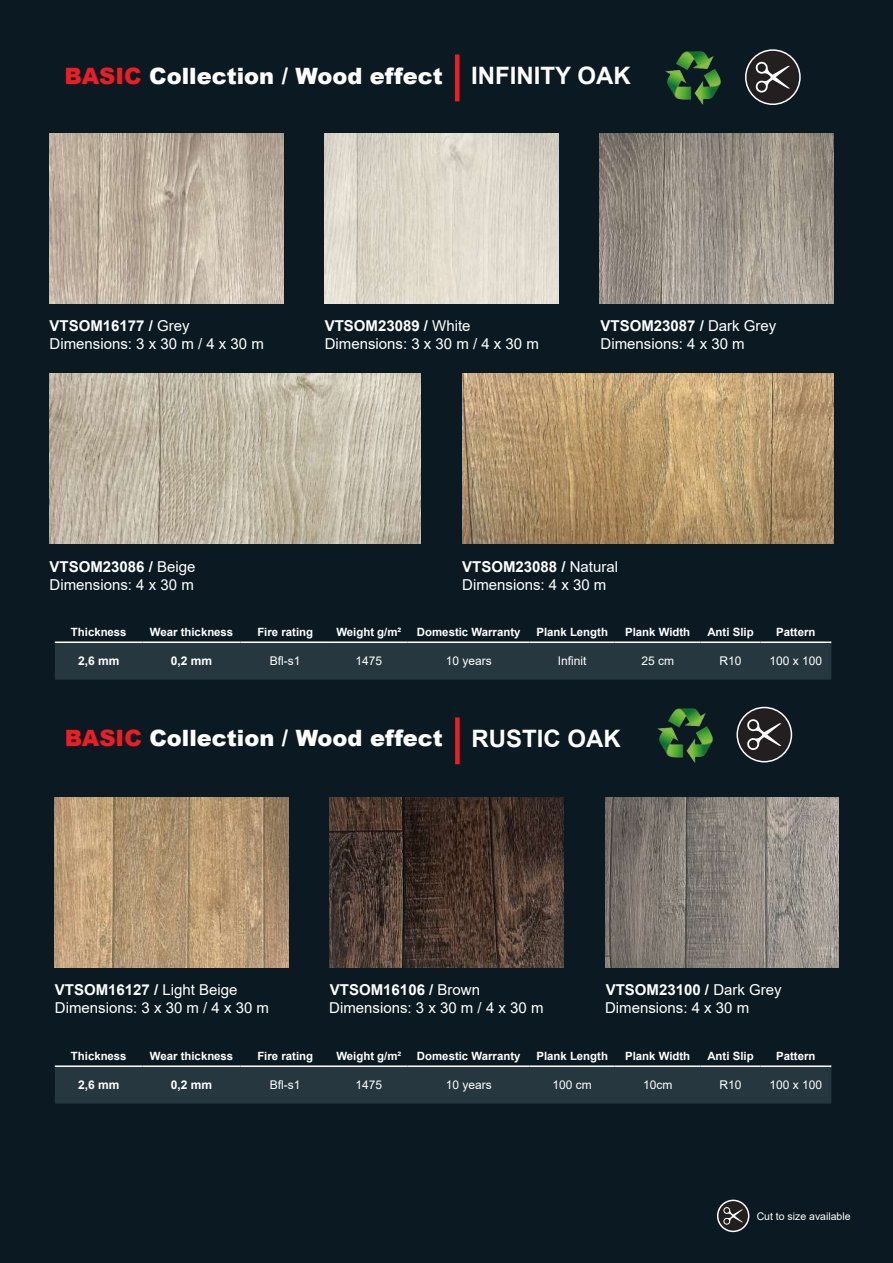
<style>
.page{position:relative;width:893px;height:1263px;background:#0b1a22}
.page>*{position:absolute;margin:0;border:0;box-sizing:border-box;transform-origin:0 0}
.t1{font:900 22.5px "Arial";color:#fff}
.t2{font:15px/17.9px "Arial";color:#fff}
.t3{font:700 15px "Arial";color:#fff}
.t4{font:12px "Arial";color:#fff}
.t5{font:700 12px "Arial";color:#fff}
.t6{font:700 11.4px "Arial";color:#fff}
.t7{font:10.5px "Arial";color:#fff}
.s1{color:#ee1d23}
.s2{font-weight:700;font-size:24px}
.s3{font-weight:700}
.s4{font-weight:400}
</style>
<div class="page">
<hr style="left:455px;top:55px;width:4px;height:46px;background:#ee1d23">
<img style="left:50px;top:134px;width:233px;height:170px">
<img style="left:55px;top:797px;width:234px;height:170px">
<img style="left:325px;top:134px;width:234px;height:170px">
<img style="left:330px;top:797px;width:234px;height:170px">
<img style="left:600px;top:134px;width:234px;height:170px">
<img style="left:605px;top:797px;width:234px;height:170px">
<img style="left:462px;top:373px;width:372px;height:170px">
<img style="left:50px;top:373px;width:371px;height:170px">
<div style="left:55px;top:643px;width:776px;height:37px;background:#27373f"></div>
<hr style="left:55px;top:641px;width:88px;height:2px;background:#fff">
<hr style="left:143px;top:641px;width:97px;height:2px;background:#fff">
<hr style="left:240px;top:641px;width:90px;height:2px;background:#fff">
<hr style="left:330px;top:641px;width:78px;height:2px;background:#fff">
<hr style="left:408px;top:641px;width:122px;height:2px;background:#fff">
<hr style="left:530px;top:641px;width:85px;height:2px;background:#fff">
<hr style="left:615px;top:641px;width:86px;height:2px;background:#fff">
<hr style="left:701px;top:641px;width:59px;height:2px;background:#fff">
<hr style="left:760px;top:641px;width:71px;height:2px;background:#fff">
<div style="left:55px;top:1067px;width:776px;height:36px;background:#27373f"></div>
<hr style="left:55px;top:1065px;width:88px;height:2px;background:#fff">
<hr style="left:143px;top:1065px;width:97px;height:2px;background:#fff">
<hr style="left:240px;top:1065px;width:90px;height:2px;background:#fff">
<hr style="left:330px;top:1065px;width:78px;height:2px;background:#fff">
<hr style="left:408px;top:1065px;width:122px;height:2px;background:#fff">
<hr style="left:530px;top:1065px;width:85px;height:2px;background:#fff">
<hr style="left:615px;top:1065px;width:86px;height:2px;background:#fff">
<hr style="left:701px;top:1065px;width:59px;height:2px;background:#fff">
<hr style="left:760px;top:1065px;width:71px;height:2px;background:#fff">
<img style="left:657px;top:708px;width:56px;height:55px">
<img style="left:665px;top:51px;width:56px;height:54px">
<div style="left:455px;top:717px;width:5px;height:47px;background:#ee1d23"></div>
<div style="left:746px;top:50px;width:54px;height:54px;background:#231f20;border-radius:50%"></div>
<div style="left:745px;top:49px;width:56px;height:56px;border:2px solid #fff;border-radius:50%"></div>
<svg style="left:756px;top:62px;width:34px;height:31px"></svg>
<div style="left:737px;top:707px;width:54px;height:55px;background:#231f20;border-radius:50%"></div>
<div style="left:736px;top:707px;width:56px;height:55px;border:2px solid #fff;border-radius:50%"></div>
<svg style="left:747px;top:719px;width:34px;height:31px"></svg>
<div style="left:718px;top:1200px;width:31px;height:31px;background:#231f20;border-radius:50%"></div>
<div style="left:717px;top:1199px;width:32px;height:33px;border:2px solid #fff;border-radius:50%"></div>
<svg style="left:723px;top:1207px;width:20px;height:18px"></svg>
<h1 class="t1" style="left:65px;top:59px;width:568px"><span class="s1">BASIC</span> Collection / Wood effect <span class="s2">INFINITY OAK</span></h1>
<h2 class="t2" style="left:50px;top:317px;width:216px"><span class="s3">VTSOM16177 /</span> Grey<br>Dimensions: 3 x 30 m / 4 x 30 m</h2>
<h2 class="t3" style="left:325px;top:315px;width:147px">VTSOM23089 / <span class="s4">White</span></h2>
<h2 class="t2" style="left:325px;top:334px;width:216px">Dimensions: 3 x 30 m / 4 x 30 m</h2>
<h2 class="t3" style="left:600px;top:315px;width:177px">VTSOM23087 / <span class="s4">Dark Grey</span></h2>
<h2 class="t2" style="left:600px;top:334px;width:146px">Dimensions: 4 x 30 m</h2>
<h2 class="t3" style="left:50px;top:556px;width:147px">VTSOM23086 / <span class="s4">Beige</span></h2>
<h2 class="t3" style="left:462px;top:556px;width:157px">VTSOM23088 / <span class="s4">Natural</span></h2>
<h2 class="t2" style="left:50px;top:576px;width:146px">Dimensions: 4 x 30 m</h2>
<h2 class="t2" style="left:462px;top:576px;width:146px">Dimensions: 4 x 30 m</h2>
<p class="t6" style="left:71px;top:624px;width:57px">Thickness</p>
<p class="t6" style="left:150px;top:624px;width:85px">Wear thickness</p>
<p class="t6" style="left:257px;top:624px;width:57px">Fire rating</p>
<p class="t6" style="left:336px;top:624px;width:67px">Weight g/m²</p>
<p class="t6" style="left:417px;top:624px;width:105px">Domestic Warranty</p>
<p class="t6" style="left:536px;top:624px;width:73px">Plank Length</p>
<p class="t6" style="left:625px;top:624px;width:67px">Plank Width</p>
<p class="t6" style="left:707px;top:624px;width:48px">Anti Slip</p>
<p class="t6" style="left:776px;top:624px;width:41px">Pattern</p>
<p class="t5" style="left:78px;top:653px;width:43px">2,6 mm</p>
<p class="t5" style="left:171px;top:653px;width:43px">0,2 mm</p>
<p class="t4" style="left:270px;top:653px;width:32px">Bfl-s1</p>
<p class="t4" style="left:355px;top:653px;width:28px">1475</p>
<p class="t4" style="left:446px;top:653px;width:48px">10 years</p>
<p class="t4" style="left:558px;top:653px;width:30px">Infinit</p>
<p class="t4" style="left:641px;top:653px;width:34px">25 cm</p>
<p class="t4" style="left:719px;top:653px;width:24px">R10</p>
<p class="t4" style="left:769px;top:653px;width:54px">100 x 100</p>
<h1 class="t1" style="left:65px;top:722px;width:557px"><span class="s1">BASIC</span> Collection / Wood effect <span class="s2">RUSTIC OAK</span></h1>
<h2 class="t3" style="left:55px;top:979px;width:184px">VTSOM16127 / <span class="s4">Light Beige</span></h2>
<h2 class="t3" style="left:330px;top:979px;width:152px">VTSOM16106 / <span class="s4">Brown</span></h2>
<h2 class="t3" style="left:606px;top:979px;width:177px">VTSOM23100 / <span class="s4">Dark Grey</span></h2>
<h2 class="t2" style="left:55px;top:999px;width:216px">Dimensions: 3 x 30 m / 4 x 30 m</h2>
<h2 class="t2" style="left:329px;top:999px;width:216px">Dimensions: 3 x 30 m / 4 x 30 m</h2>
<h2 class="t2" style="left:605px;top:999px;width:146px">Dimensions: 4 x 30 m</h2>
<p class="t6" style="left:71px;top:1048px;width:57px">Thickness</p>
<p class="t6" style="left:150px;top:1048px;width:85px">Wear thickness</p>
<p class="t6" style="left:257px;top:1048px;width:57px">Fire rating</p>
<p class="t6" style="left:336px;top:1048px;width:67px">Weight g/m²</p>
<p class="t6" style="left:417px;top:1048px;width:105px">Domestic Warranty</p>
<p class="t6" style="left:536px;top:1048px;width:73px">Plank Length</p>
<p class="t6" style="left:625px;top:1048px;width:67px">Plank Width</p>
<p class="t6" style="left:707px;top:1048px;width:48px">Anti Slip</p>
<p class="t6" style="left:776px;top:1048px;width:41px">Pattern</p>
<p class="t5" style="left:78px;top:1076px;width:43px">2,6 mm</p>
<p class="t5" style="left:171px;top:1076px;width:43px">0,2 mm</p>
<p class="t4" style="left:270px;top:1077px;width:32px">Bfl-s1</p>
<p class="t4" style="left:355px;top:1077px;width:28px">1475</p>
<p class="t4" style="left:446px;top:1077px;width:48px">10 years</p>
<p class="t4" style="left:552px;top:1077px;width:41px">100 cm</p>
<p class="t4" style="left:643px;top:1077px;width:31px">10cm</p>
<p class="t4" style="left:719px;top:1077px;width:24px">R10</p>
<p class="t4" style="left:769px;top:1077px;width:54px">100 x 100</p>
<p class="t7" style="left:757px;top:1209px;width:95px">Cut to size available</p>
</div>
